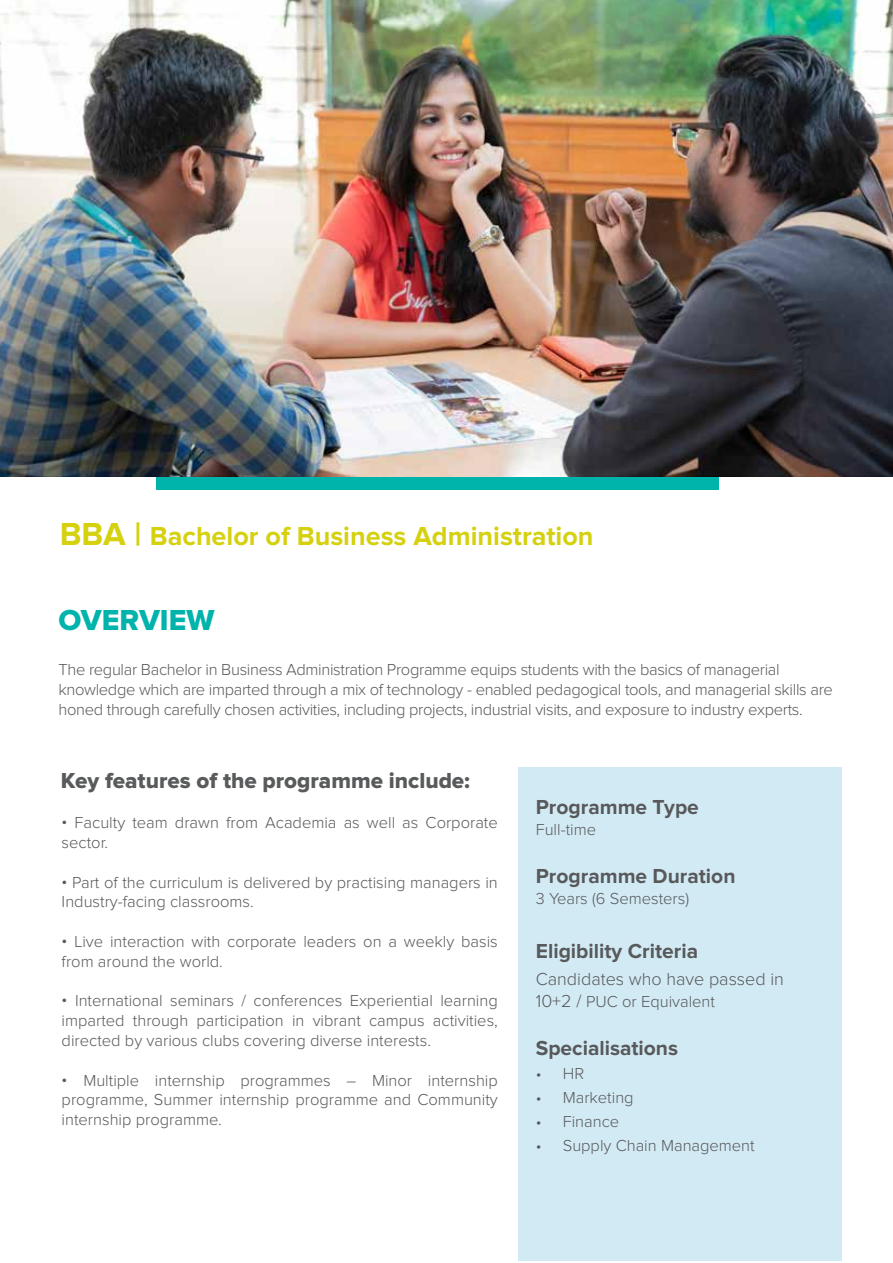
<style>
.page{position:relative;width:893px;height:1263px;background:#fff}
.page>*{position:absolute;margin:0;border:0;box-sizing:border-box;transform-origin:0 0}
.t1{font:30px "Proxima Nova Extrabld";color:#00b3ab}
.t2{font:700 27px "Proxima Nova";color:#d5d10f}
.t3{font:22.5px "Proxima Nova Extrabld";color:#585a5b}
.t4{font:700 21px "Proxima Nova";color:#58595b}
.t5{font:300 18px "Proxima Nova";color:#58595b}
.t6{font:300 16.5px/19.8px "Proxima Nova";color:#58595b}
.t7{font:300 16.5px/19.8px "Proxima Nova";letter-spacing:-.02em;color:#58595b}
.s1{font-size:33px}
.s2{font-weight:400}
.s3{font-size:18px}
</style>
<div class="page">
<div style="left:156px;top:476px;width:563px;height:14px;background:#00b3ab"></div>
<img style="left:0;top:0;width:893px;height:476px">
<div style="left:519px;top:767px;width:323px;height:494px;background:#d2eaf4"></div>
<h2 class="t2" style="left:60px;top:523px;width:535px"><span class="s1">BBA |</span> Bachelor of Business Administration</h2>
<h1 class="t1" style="left:58px;top:606px;width:157px">OVERVIEW</h1>
<p class="t7" style="left:58px;top:661px;width:776px">The regular Bachelor in Business Administration Programme equips students with the basics of managerial knowledge which are imparted through a mix of technology - enabled pedagogical tools, and managerial skills are honed through carefully chosen activities, including projects, industrial visits, and exposure to industry experts.</p>
<h3 class="t3" style="left:61px;top:770px;width:411px">Key features of the programme include:</h3>
<p class="t6" style="left:62px;top:813px;width:438px"><span class="s2">•</span> Faculty team drawn from Academia as well as Corporate sector.</p>
<p class="t6" style="left:62px;top:873px;width:438px"><span class="s2">•</span> Part of the curriculum is delivered by practising managers in<br>Industry-facing classrooms.</p>
<p class="t6" style="left:62px;top:932px;width:438px"><span class="s2">•</span> Live interaction with corporate leaders on a weekly basis from around the world.</p>
<p class="t6" style="left:62px;top:992px;width:438px;text-align:justify"><span class="s2">•</span> International seminars / conferences Experiential learning imparted through participation in vibrant campus activities, directed by various clubs covering diverse interests.</p>
<p class="t6" style="left:62px;top:1071px;width:438px;text-align:justify"><span class="s2">•</span> Multiple internship programmes – Minor internship programme, Summer internship programme and Community internship programme.</p>
<p class="t4" style="left:536px;top:797px;width:165px">Programme Type</p>
<p class="t6" style="left:536px;top:820px;width:62px">Full-time</p>
<p class="t4" style="left:536px;top:866px;width:201px">Programme Duration</p>
<p class="t6" style="left:536px;top:889px;width:155px">3 Years (6 Semesters)</p>
<p class="t4" style="left:536px;top:941px;width:164px">Eligibility Criteria</p>
<p class="t5" style="left:536px;top:971px;width:250px">Candidates who have passed in</p>
<p class="t6" style="left:536px;top:992px;width:181px"><span class="s3">10+2 /</span> PUC or Equivalent</p>
<p class="t4" style="left:536px;top:1038px;width:144px">Specialisations</p>
<p class="t6" style="left:536px;top:1064px;width:50px">• HR</p>
<p class="t6" style="left:536px;top:1088px;width:99px">• Marketing</p>
<p class="t6" style="left:536px;top:1112px;width:85px">• Finance</p>
<p class="t6" style="left:536px;top:1136px;width:220px">• Supply Chain Management</p>
</div>
